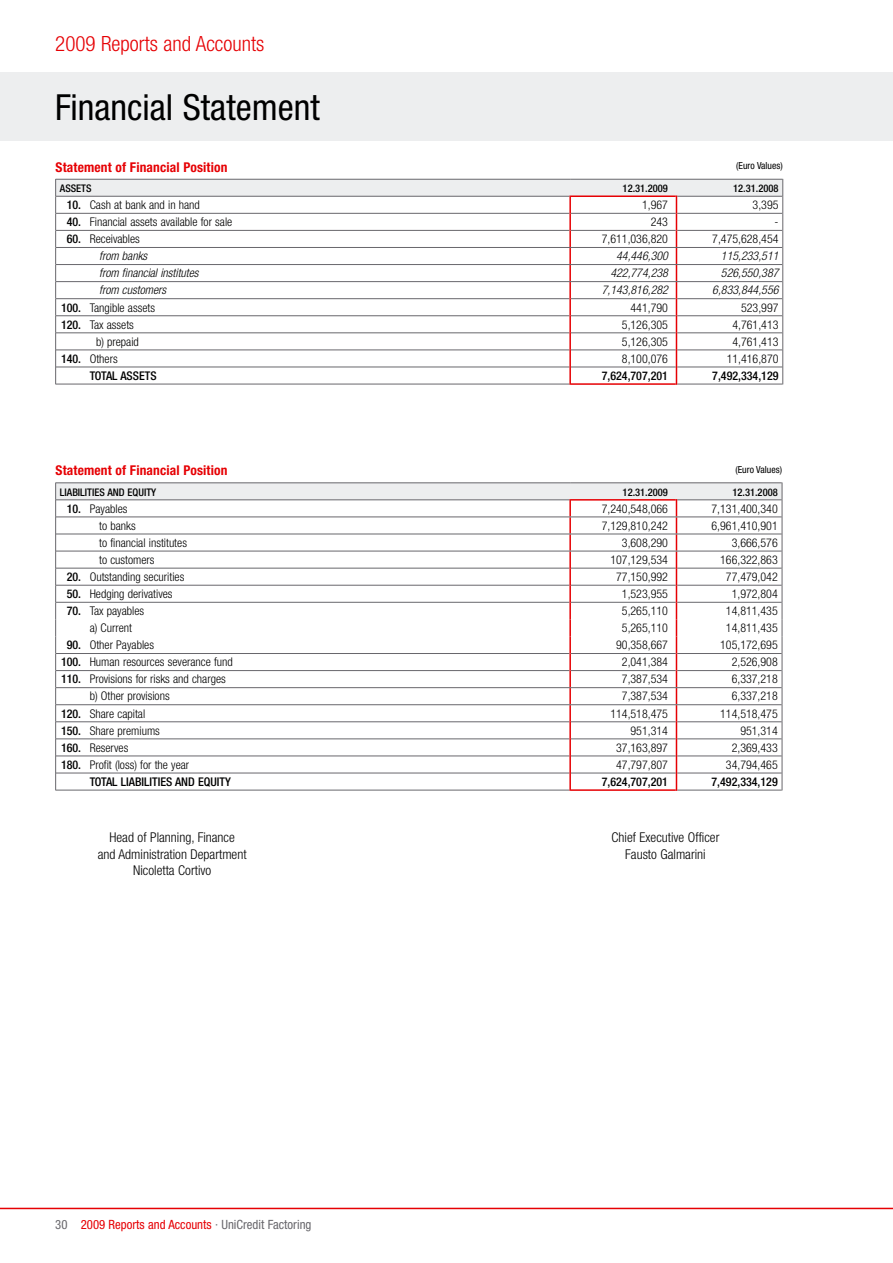
<style>
.page{position:relative;width:893px;height:1263px;background:#fff}
.page>*{position:absolute;margin:0;border:0;box-sizing:border-box;transform-origin:0 0}
.t1{font:condensed 36px "Helvetica Neue";color:#000}
.t2{font:300 condensed 21px "Helvetica Neue";color:#e60004}
.t3{font:300 condensed 13.5px/16.5px "Helvetica Neue";color:#000;text-align:center}
.t4{font:700 condensed 13.5px "Helvetica Neue";letter-spacing:.01em;color:#e60004}
.t5{font:condensed 12.75px "Helvetica Neue";color:#e60004}
.t6{font:condensed 12.75px "Helvetica Neue";color:#68676c}
.t7{font:300 condensed 12px "Helvetica Neue";color:#000}
.t8{font:italic 300 condensed 12px "Helvetica Neue";color:#000}
.t9{font:500 condensed 12px "Helvetica Neue";color:#000}
.t10{font:500 condensed 10.5px "Helvetica Neue";color:#000}
.t11{font:condensed 9.75px "Helvetica Neue";color:#000}
.s1{font-weight:500}
.s2{color:#68676c}
</style>
<div class="page">
<div style="left:0;top:72px;width:893px;height:68px;background:#edeeef"></div>
<hr style="left:0;top:1208px;width:893px;height:1px;background:#e60004">
<svg style="left:55px;top:179px;width:728px;height:206px"></svg>
<hr style="left:571px;top:383px;width:105px;height:2px;background:#e60004">
<hr style="left:56px;top:179px;width:514px;height:1px;background:#68676c">
<hr style="left:56px;top:247px;width:726px;height:1px;background:#68676c">
<hr style="left:56px;top:264px;width:726px;height:1px;background:#68676c">
<hr style="left:56px;top:281px;width:726px;height:1px;background:#68676c">
<svg style="left:55px;top:482px;width:728px;height:309px"></svg>
<h2 class="t2" style="left:55px;top:36px;width:210px">2009 Reports and Accounts</h2>
<h1 class="t1" style="left:55px;top:95px;width:266px">Financial Statement</h1>
<p class="t4" style="left:56px;top:162px;width:173px">Statement of Financial Position</p>
<p class="t11" style="left:736px;top:162px;width:48px">(Euro Values)</p>
<p class="t10" style="left:60px;top:184px;width:33px">ASSETS</p>
<p class="t10" style="left:623px;top:184px;width:47px">12.31.2009</p>
<p class="t10" style="left:733px;top:184px;width:47px">12.31.2008</p>
<p class="t7" style="left:67px;top:200px;width:135px"><span class="s1">10.</span> Cash at bank and in hand</p>
<p class="t7" style="left:642px;top:200px;width:27px">1,967</p>
<p class="t7" style="left:753px;top:200px;width:27px">3,395</p>
<p class="t7" style="left:67px;top:218px;width:167px"><span class="s1">40.</span> Financial assets available for sale</p>
<p class="t7" style="left:651px;top:218px;width:19px">243</p>
<p class="t7" style="left:774px;top:218px;width:5px">-</p>
<p class="t7" style="left:67px;top:235px;width:75px"><span class="s1">60.</span> Receivables</p>
<p class="t7" style="left:602px;top:235px;width:68px">7,611,036,820</p>
<p class="t7" style="left:712px;top:235px;width:68px">7,475,628,454</p>
<p class="t8" style="left:99px;top:252px;width:50px">from banks</p>
<p class="t8" style="left:616px;top:252px;width:53px">44,446,300</p>
<p class="t8" style="left:721px;top:252px;width:59px">115,233,511</p>
<p class="t8" style="left:99px;top:269px;width:101px">from financial institutes</p>
<p class="t8" style="left:610px;top:269px;width:59px">422,774,238</p>
<p class="t8" style="left:721px;top:269px;width:59px">526,550,387</p>
<p class="t8" style="left:99px;top:286px;width:68px">from customers</p>
<p class="t8" style="left:602px;top:286px;width:68px">7,143,816,282</p>
<p class="t8" style="left:712px;top:286px;width:68px">6,833,844,556</p>
<p class="t7" style="left:61px;top:303px;width:96px"><span class="s1">100.</span> Tangible assets</p>
<p class="t7" style="left:630px;top:303px;width:39px">441,790</p>
<p class="t7" style="left:741px;top:303px;width:39px">523,997</p>
<p class="t7" style="left:61px;top:320px;width:74px"><span class="s1">120.</span> Tax assets</p>
<p class="t7" style="left:622px;top:320px;width:48px">5,126,305</p>
<p class="t7" style="left:732px;top:320px;width:48px">4,761,413</p>
<p class="t7" style="left:96px;top:337px;width:44px">b) prepaid</p>
<p class="t7" style="left:622px;top:337px;width:48px">5,126,305</p>
<p class="t7" style="left:732px;top:337px;width:48px">4,761,413</p>
<p class="t7" style="left:61px;top:354px;width:58px"><span class="s1">140.</span> Others</p>
<p class="t7" style="left:622px;top:354px;width:48px">8,100,076</p>
<p class="t7" style="left:727px;top:354px;width:53px">11,416,870</p>
<p class="t9" style="left:90px;top:371px;width:68px">TOTAL ASSETS</p>
<p class="t9" style="left:602px;top:371px;width:68px">7,624,707,201</p>
<p class="t9" style="left:712px;top:371px;width:68px">7,492,334,129</p>
<p class="t4" style="left:56px;top:466px;width:173px">Statement of Financial Position</p>
<p class="t11" style="left:735px;top:466px;width:48px">(Euro Values)</p>
<p class="t10" style="left:60px;top:488px;width:98px">LIABILITIES AND EQUITY</p>
<p class="t10" style="left:623px;top:488px;width:47px">12.31.2009</p>
<p class="t10" style="left:732px;top:488px;width:47px">12.31.2008</p>
<p class="t7" style="left:67px;top:504px;width:62px"><span class="s1">10.</span> Payables</p>
<p class="t7" style="left:602px;top:504px;width:68px">7,240,548,066</p>
<p class="t7" style="left:711px;top:504px;width:68px">7,131,400,340</p>
<p class="t7" style="left:99px;top:521px;width:38px">to banks</p>
<p class="t7" style="left:602px;top:521px;width:68px">7,129,810,242</p>
<p class="t7" style="left:711px;top:521px;width:68px">6,961,410,901</p>
<p class="t7" style="left:99px;top:538px;width:89px">to financial institutes</p>
<p class="t7" style="left:622px;top:538px;width:48px">3,608,290</p>
<p class="t7" style="left:732px;top:538px;width:48px">3,666,576</p>
<p class="t7" style="left:99px;top:555px;width:57px">to customers</p>
<p class="t7" style="left:610px;top:555px;width:59px">107,129,534</p>
<p class="t7" style="left:720px;top:555px;width:59px">166,322,863</p>
<p class="t7" style="left:67px;top:572px;width:119px"><span class="s1">20.</span> Outstanding securities</p>
<p class="t7" style="left:616px;top:572px;width:53px">77,150,992</p>
<p class="t7" style="left:726px;top:572px;width:53px">77,479,042</p>
<p class="t7" style="left:67px;top:589px;width:107px"><span class="s1">50.</span> Hedging derivatives</p>
<p class="t7" style="left:622px;top:589px;width:48px">1,523,955</p>
<p class="t7" style="left:732px;top:589px;width:48px">1,972,804</p>
<p class="t7" style="left:67px;top:606px;width:79px"><span class="s1">70.</span> Tax payables</p>
<p class="t7" style="left:622px;top:606px;width:48px">5,265,110</p>
<p class="t7" style="left:726px;top:606px;width:53px">14,811,435</p>
<p class="t7" style="left:90px;top:624px;width:44px">a) Current</p>
<p class="t7" style="left:622px;top:624px;width:48px">5,265,110</p>
<p class="t7" style="left:726px;top:624px;width:53px">14,811,435</p>
<p class="t7" style="left:67px;top:641px;width:89px"><span class="s1">90.</span> Other Payables</p>
<p class="t7" style="left:616px;top:641px;width:53px">90,358,667</p>
<p class="t7" style="left:720px;top:641px;width:59px">105,172,695</p>
<p class="t7" style="left:61px;top:658px;width:173px"><span class="s1">100.</span> Human resources severance fund</p>
<p class="t7" style="left:622px;top:658px;width:48px">2,041,384</p>
<p class="t7" style="left:732px;top:658px;width:48px">2,526,908</p>
<p class="t7" style="left:61px;top:675px;width:166px"><span class="s1">110.</span> Provisions for risks and charges</p>
<p class="t7" style="left:622px;top:675px;width:48px">7,387,534</p>
<p class="t7" style="left:732px;top:675px;width:48px">6,337,218</p>
<p class="t7" style="left:90px;top:692px;width:82px">b) Other provisions</p>
<p class="t7" style="left:622px;top:692px;width:48px">7,387,534</p>
<p class="t7" style="left:732px;top:692px;width:48px">6,337,218</p>
<p class="t7" style="left:61px;top:709px;width:86px"><span class="s1">120.</span> Share capital</p>
<p class="t7" style="left:610px;top:709px;width:59px">114,518,475</p>
<p class="t7" style="left:720px;top:709px;width:59px">114,518,475</p>
<p class="t7" style="left:61px;top:726px;width:100px"><span class="s1">150.</span> Share premiums</p>
<p class="t7" style="left:630px;top:726px;width:39px">951,314</p>
<p class="t7" style="left:740px;top:726px;width:39px">951,314</p>
<p class="t7" style="left:61px;top:743px;width:69px"><span class="s1">160.</span> Reserves</p>
<p class="t7" style="left:616px;top:743px;width:53px">37,163,897</p>
<p class="t7" style="left:732px;top:743px;width:48px">2,369,433</p>
<p class="t7" style="left:61px;top:760px;width:130px"><span class="s1">180.</span> Profit (loss) for the year</p>
<p class="t7" style="left:616px;top:760px;width:53px">47,797,807</p>
<p class="t7" style="left:726px;top:760px;width:53px">34,794,465</p>
<p class="t9" style="left:90px;top:777px;width:143px">TOTAL LIABILITIES AND EQUITY</p>
<p class="t9" style="left:602px;top:777px;width:68px">7,624,707,201</p>
<p class="t9" style="left:711px;top:777px;width:68px">7,492,334,129</p>
<p class="t3" style="left:98px;top:830px;width:150px">Head of Planning, Finance<br>and Administration Department<br>Nicoletta Cortivo</p>
<p class="t3" style="left:611px;top:830px;width:109px">Chief Executive Officer<br>Fausto Galmarini</p>
<p class="t6" style="left:55px;top:1220px;width:14px">30</p>
<p class="t5" style="left:81px;top:1220px;width:232px">2009 Reports and Accounts <span class="s2">· UniCredit Factoring</span></p>
</div>
